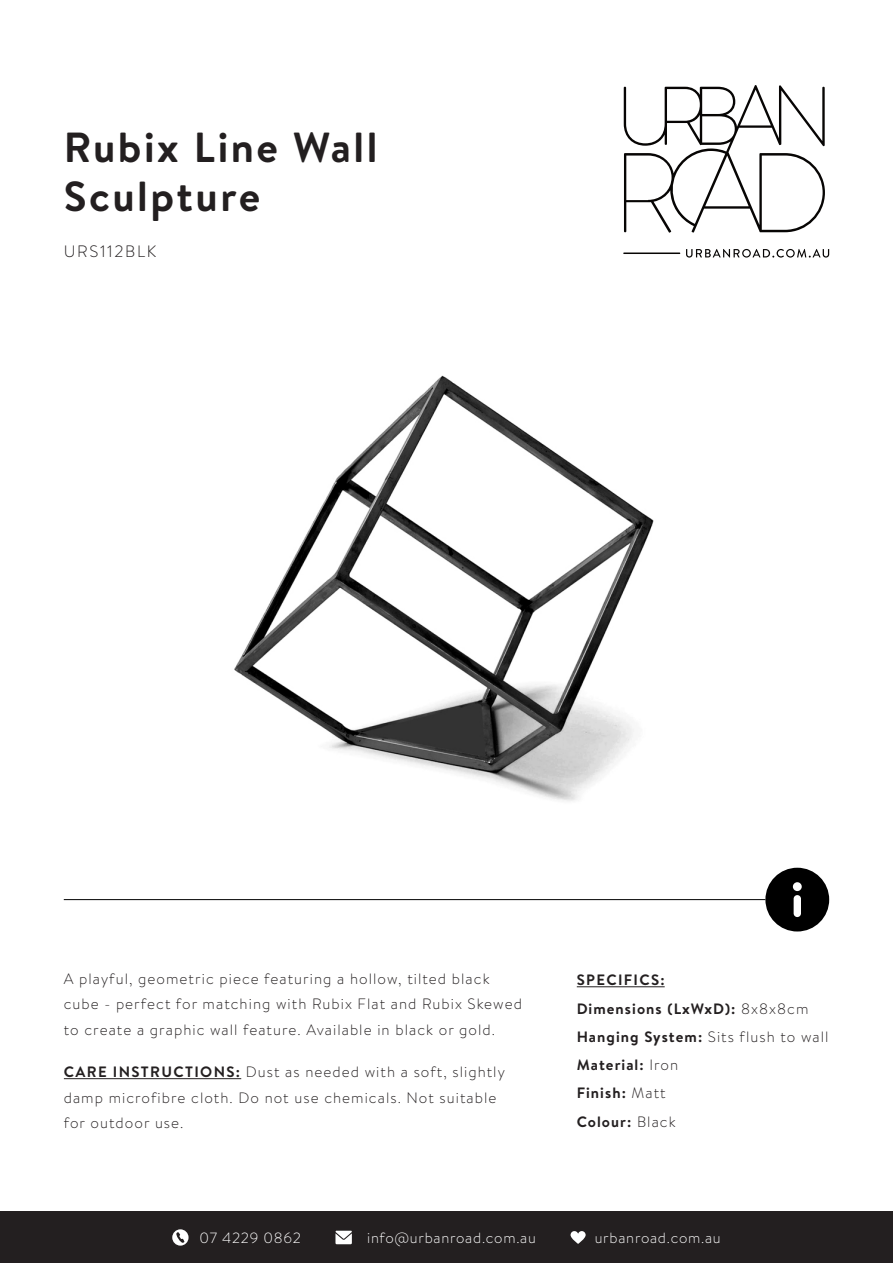
<style>
.page{position:relative;width:893px;height:1263px;background:#fff}
.page>*{position:absolute;margin:0;border:0;box-sizing:border-box;transform-origin:0 0}
.t1{font:700 42px/49.5px "Brandon Text";letter-spacing:.06em;color:#231f20}
.t2{font:300 16.5px "Brandon Text";letter-spacing:.1em;color:#231f20}
.t3{font:300 15px/25.5px "Brandon Text";letter-spacing:.07em;color:#231f20}
.t4{font:700 15px "Brandon Text";letter-spacing:.07em;color:#231f20}
.t5{font:700 15px "Brandon Text";letter-spacing:.09em;color:#231f20}
.t6{font:300 14.85px "Brandon Text";letter-spacing:.05em;color:#fff}
.s1{font-weight:700}
.s2{font-weight:300}
</style>
<div class="page">
<svg style="left:624px;top:85px;width:201px;height:148px"></svg>
<hr style="left:623px;top:252px;width:57px;height:2px;background:#070504">
<svg style="left:686px;top:249px;width:143px;height:9px"></svg>
<hr style="left:64px;top:899px;width:701px;height:1px;background:#000">
<svg style="left:765px;top:868px;width:64px;height:63px"></svg>
<div style="left:0;top:1212px;width:893px;height:51px;background:#231f20"></div>
<svg style="left:571px;top:1231px;width:15px;height:13px"></svg>
<svg style="left:172px;top:1229px;width:17px;height:16px"></svg>
<svg style="left:335px;top:1231px;width:17px;height:13px"></svg>
<hr style="left:64px;top:1078px;width:177px;height:1px;background:#231f20">
<hr style="left:577px;top:986px;width:88px;height:1px;background:#231f20">
<img style="left:234px;top:375px;width:420px;height:426px">
<p class="t1" style="left:64px;top:122px;width:315px">Rubix Line Wall<br>Sculpture</p>
<p class="t2" style="left:64px;top:240px;width:94px">URS112BLK</p>
<p class="t3" style="left:64px;top:965px;width:460px">A playful, geometric piece featuring a hollow, tilted black cube - perfect for matching with Rubix Flat and Rubix Skewed to create a graphic wall feature. Available in black or gold.</p>
<p class="t3" style="left:64px;top:1059px;width:443px"><span class="s1">CARE INSTRUCTIONS:</span> Dust as needed with a soft, slightly damp microfibre cloth. Do not use chemicals. Not suitable for outdoor use.</p>
<p class="t5" style="left:577px;top:970px;width:89px">SPECIFICS:</p>
<p class="t4" style="left:577px;top:998px;width:233px">Dimensions (LxWxD): <span class="s2">8x8x8cm</span></p>
<p class="t3" style="left:577px;top:1023px;width:253px"><span class="s1">Hanging System:</span> Sits flush to wall</p>
<p class="t4" style="left:577px;top:1054px;width:103px">Material: <span class="s2">Iron</span></p>
<p class="t4" style="left:577px;top:1083px;width:91px">Finish: <span class="s2">Matt</span></p>
<p class="t4" style="left:577px;top:1111px;width:100px">Colour: <span class="s2">Black</span></p>
<p class="t6" style="left:200px;top:1227px;width:103px">07 4229 0862</p>
<p class="t6" style="left:367px;top:1227px;width:170px">info@urbanroad.com.au</p>
<p class="t6" style="left:595px;top:1227px;width:127px">urbanroad.com.au</p>
</div>
